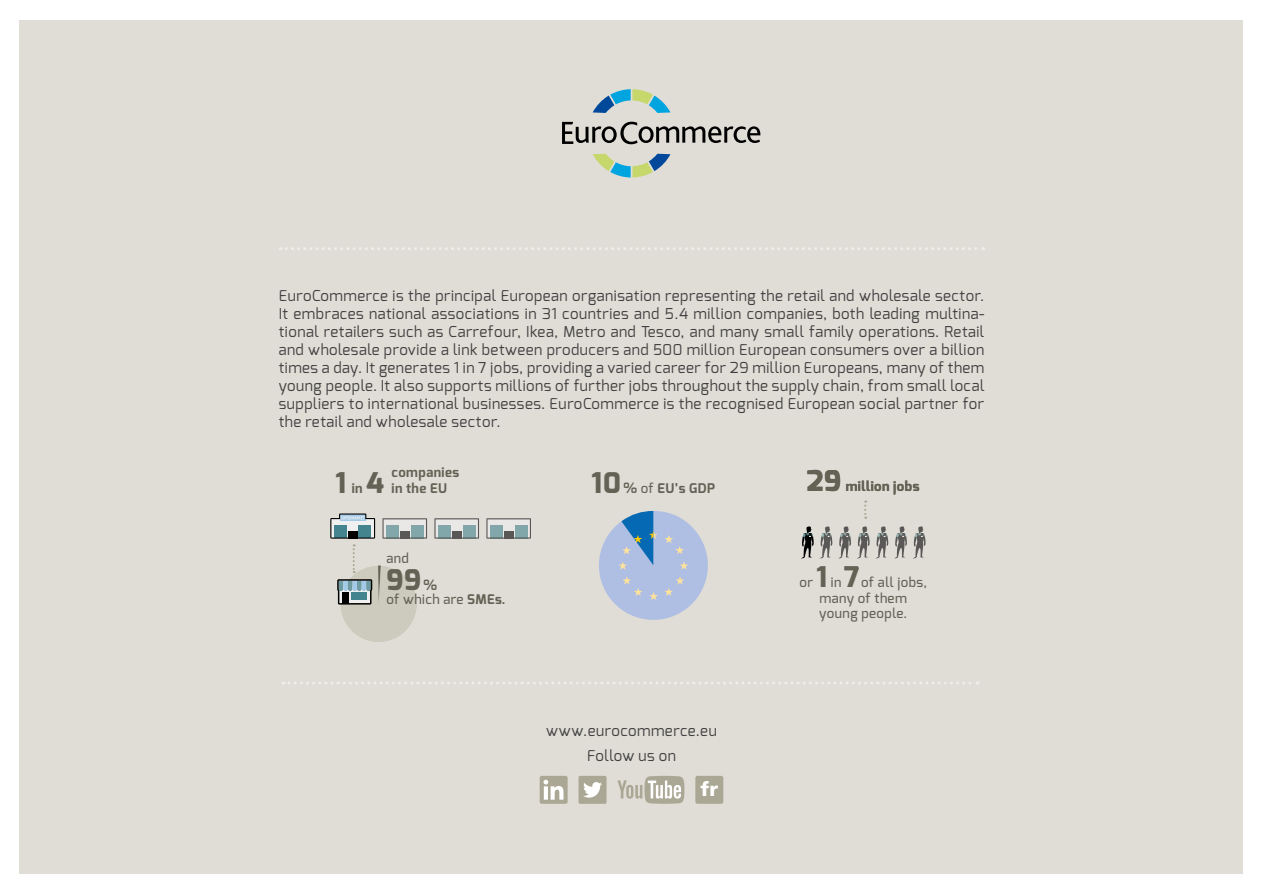
<style>
.page{position:relative;width:1263px;height:893px;background:#fff}
.page>*{position:absolute;margin:0;border:0;box-sizing:border-box;transform-origin:0 0}
.t1{font:800 28.5px "Exo";color:#636255}
.t2{font:900 19.65px "Frutiger";color:#fff}
.t3{font:15px/18px "Exo";letter-spacing:.035em;color:#404040;text-align:center}
.t4{font:500 13.35px/15.5px "Exo";letter-spacing:.035em;color:#636255;text-align:center}
.t5{font:700 13.35px/15.5px "Exo";letter-spacing:.035em;color:#636255}
.s1{font-weight:700;font-size:13.35px}
.s2{font-weight:800;font-size:28.5px}
.s3{font-size:14.25px}
.s4{font-weight:500}
.s5{font-weight:700;font-size:14.25px}
.s6{font-weight:700}
</style>
<div class="page">
<div style="left:20px;top:20px;width:1223px;height:853px;background:#e0ddd7"></div>
<svg style="left:593px;top:89px;width:77px;height:24px"></svg>
<svg style="left:593px;top:154px;width:77px;height:23px"></svg>
<svg style="left:562px;top:122px;width:198px;height:22px"></svg>
<svg style="left:283px;top:682px;width:695px;height:2px"></svg>
<svg style="left:280px;top:247px;width:704px;height:3px"></svg>
<div style="left:540px;top:776px;width:28px;height:28px;background:#aaa794;border-radius:2px"></div>
<svg style="left:543px;top:780px;width:20px;height:20px"></svg>
<div style="left:578px;top:776px;width:28px;height:28px;background:#aaa794;border-radius:2px"></div>
<svg style="left:583px;top:782px;width:19px;height:16px"></svg>
<svg style="left:617px;top:776px;width:67px;height:28px"></svg>
<div style="left:695px;top:776px;width:28px;height:28px;background:#aaa794;border-radius:2px"></div>
<svg style="left:599px;top:511px;width:109px;height:109px"></svg>
<svg style="left:864px;top:501px;width:2px;height:18px"></svg>
<svg style="left:913px;top:526px;width:12px;height:33px"></svg>
<svg style="left:894px;top:526px;width:13px;height:33px"></svg>
<svg style="left:857px;top:526px;width:31px;height:33px"></svg>
<svg style="left:838px;top:526px;width:13px;height:33px"></svg>
<svg style="left:801px;top:526px;width:31px;height:33px"></svg>
<svg style="left:486px;top:518px;width:45px;height:21px"></svg>
<svg style="left:434px;top:518px;width:45px;height:21px"></svg>
<svg style="left:330px;top:513px;width:97px;height:129px"></svg>
<p class="t3" style="left:279px;top:287px;width:707px;text-align:justify">EuroCommerce is the principal European organisation representing the retail and wholesale sector.<br>It embraces national associations in 31 countries and 5.4 million companies, both leading multina&shy;tional retailers such as Carrefour, Ikea, Metro and Tesco, and many small family operations. Retail and wholesale provide a link between producers and 500 million European consumers over a billion times a day. It generates 1 in 7 jobs, providing a varied career for 29 million Europeans, many of them young people. It also supports millions of further jobs throughout the supply chain, from small local suppliers to international businesses. EuroCommerce is the recognised European social partner for the retail and wholesale sector.</p>
<p class="t5" style="left:392px;top:465px;width:69px">companies in the EU</p>
<h1 class="t1" style="left:336px;top:464px;width:50px">1 <span class="s1">in</span> 4</h1>
<p class="t5" style="left:807px;top:479px;width:114px"><span class="s2">29</span> million jobs</p>
<p class="t5" style="left:591px;top:480px;width:125px"><span class="s2">10</span> <span class="s3">%</span> <span class="s4">of</span> EU’s GDP</p>
<p class="t4" style="left:386px;top:550px;width:24px">and</p>
<h1 class="t1" style="left:386px;top:561px;width:52px">99<span class="s5">%</span></h1>
<p class="t4" style="left:386px;top:591px;width:121px">of which are <span class="s6">SMEs.</span></p>
<p class="t3" style="left:546px;top:718px;width:172px;line-height:25px">www.eurocommerce.eu<br>Follow us on</p>
<h2 class="t2" style="left:701px;top:777px;width:19px">fr</h2>
<p class="t4" style="left:799px;top:575px;width:129px">or <span class="s2">1</span> in <span class="s2">7</span> of all jobs, many of them young people.</p>
</div>
